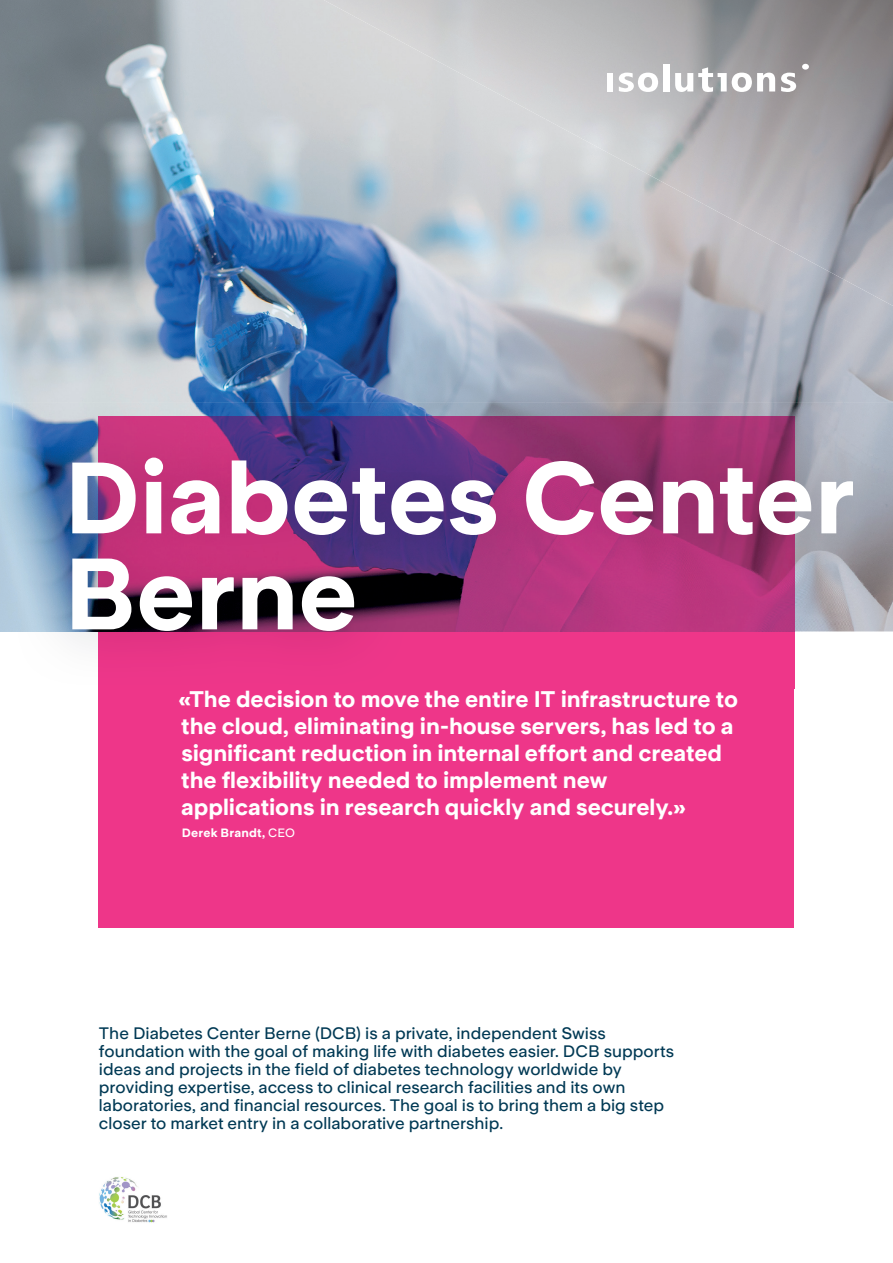
<style>
.page{position:relative;width:893px;height:1263px;background:#fff}
.page>*{position:absolute;margin:0;border:0;box-sizing:border-box;transform-origin:0 0}
.t1{font:100.5px/96px "Universal Sans 900";color:#fff}
.t2{font:22.5px/27px "Universal Sans 900";color:#fff}
.t3{font:16.5px/18px "Universal Sans 600";color:#013954}
.t4{font:12px "Universal Sans 900";letter-spacing:.015em;color:#fff}
.s1{font-family:"Universal Sans 600"}
</style>
<div class="page">
<img style="left:0;top:0;width:446px;height:420px">
<img style="left:644px;top:204px;width:100px;height:199px">
<img style="left:744px;top:255px;width:99px;height:148px">
<img style="left:843px;top:306px;width:50px;height:97px">
<img style="left:560px;top:0;width:333px;height:204px">
<img style="left:370px;top:0;width:191px;height:102px">
<img style="left:324px;top:0;width:47px;height:25px">
<img style="left:512px;top:101px;width:49px;height:27px">
<img style="left:798px;top:204px;width:95px;height:102px">
<img style="left:703px;top:204px;width:95px;height:51px">
<div style="left:99px;top:688px;width:695px;height:240px;background:#ee3689"></div>
<div style="left:802px;top:64px;width:7px;height:6px;background:#fff;border-radius:50%"></div>
<svg style="left:619px;top:73px;width:39px;height:19px"></svg>
<div style="left:663px;top:64px;width:6px;height:28px;background:#fff"></div>
<div style="left:607px;top:73px;width:6px;height:19px;background:#fff"></div>
<svg style="left:675px;top:67px;width:121px;height:25px"></svg>
<img style="left:13px;top:631px;width:880px;height:57px">
<img style="left:747px;top:403px;width:146px;height:228px">
<img style="left:13px;top:403px;width:734px;height:45px">
<img style="left:13px;top:448px;width:86px;height:183px">
<img style="left:99px;top:417px;width:695px;height:271px">
<img style="left:99px;top:1177px;width:68px;height:46px">
<h1 class="t1" style="left:64px;top:452px;width:793px">Diabetes Center<br>Berne</h1>
<p class="t2" style="left:179px;top:686px;width:561px">«The decision to move the entire IT infrastructure to the cloud, eliminating in-house servers, has led to a significant reduction in internal effort and created the flexibility needed to implement new applications in research quickly and securely.»</p>
<p class="t4" style="left:182px;top:826px;width:115px">Derek Brandt, <span class="s1">CEO</span></p>
<p class="t3" style="left:99px;top:1024px;width:577px">The Diabetes Center Berne (DCB) is a private, independent Swiss foundation with the goal of making life with diabetes easier. DCB supports ideas and projects in the field of diabetes technology worldwide by providing expertise, access to clinical research facilities and its own laboratories, and financial resources. The goal is to bring them a big step closer to market entry in a collaborative partnership.</p>
</div>
